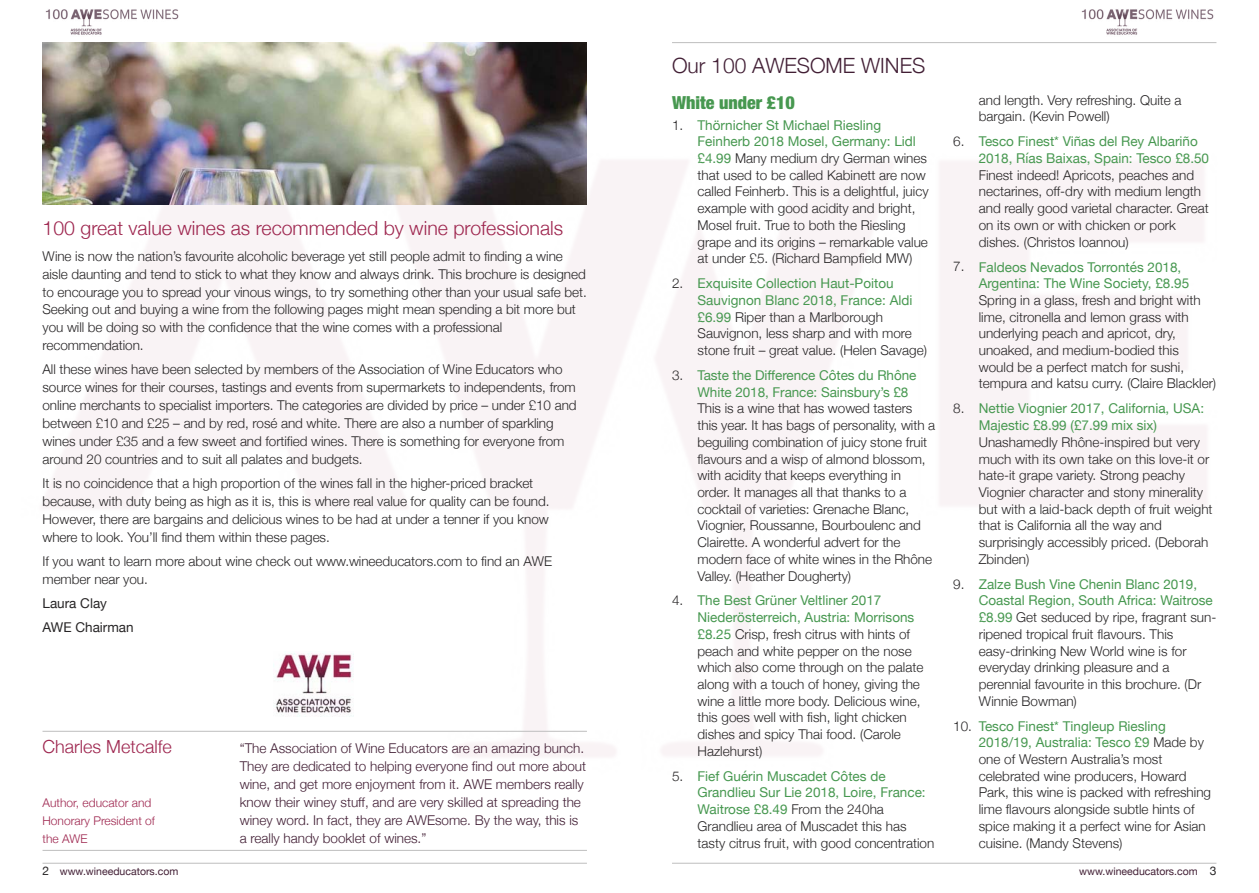
<style>
.page{position:relative;width:1259px;height:893px;background:#fff}
.page>*{position:absolute;margin:0;border:0;box-sizing:border-box;transform-origin:0 0}
.t1{font:300 21px "Helvetica Neue";color:#421f35}
.t2{font:300 19.5px "Helvetica Neue";color:#9e264f}
.t3{font:300 18px "Helvetica Neue";color:#9e264f}
.t4{font:900 condensed 18px "Helvetica Neue";color:#479850}
.t5{font:300 13.5px/16.6px "Helvetica Neue";color:#272526}
.t6{font:300 13.5px/18px "Helvetica Neue";color:#421f35}
.t7{font:13.5px "Helvetica Neue";color:#272526}
.t8{font:300 12px/18px "Helvetica Neue";color:#9e264f}
.t9{font:10.5px "Helvetica Neue";color:#421f35}
.s1{font-weight:400;color:#479850}
.s2{font-size:12px;color:#272526}
</style>
<div class="page">
<img style="left:42px;top:90px;width:1164px;height:666px">
<img style="left:43px;top:43px;width:544px;height:161px">
<hr style="left:672px;top:863px;width:544px;height:1px;background:#bebebe">
<hr style="left:43px;top:863px;width:544px;height:1px;background:#bebebe">
<img style="left:1081px;top:9px;width:133px;height:26px">
<img style="left:273px;top:651px;width:81px;height:66px">
<hr style="left:672px;top:42px;width:544px;height:1px;background:#bebebe">
<img style="left:45px;top:9px;width:134px;height:26px">
<hr style="left:43px;top:731px;width:544px;height:1px;background:#bebebe">
<hr style="left:43px;top:850px;width:544px;height:1px;background:#bebebe">
<p class="t2" style="left:43px;top:216px;width:522px">100 great value wines as recommended by wine professionals</p>
<p class="t5" style="left:43px;top:246px;width:546px;line-height:18px">Wine is now the nation’s favourite alcoholic beverage yet still people admit to finding a wine aisle daunting and tend to stick to what they know and always drink. This brochure is designed to encourage you to spread your vinous wings, to try something other than your usual safe bet.<br>Seeking out and buying a wine from the following pages might mean spending a bit more but you will be doing so with the confidence that the wine comes with a professional recommendation.</p>
<p class="t5" style="left:43px;top:360px;width:535px;line-height:18px">All these wines have been selected by members of the Association of Wine Educators who source wines for their courses, tastings and events from supermarkets to independents, from online merchants to specialist importers. The categories are divided by price – under £10 and between £10 and £25 – and by red, rosé and white. There are also a number of sparkling wines under £35 and a few sweet and fortified wines. There is something for everyone from around 20 countries and to suit all palates and budgets.</p>
<p class="t5" style="left:43px;top:474px;width:508px;line-height:18px">It is no coincidence that a high proportion of the wines fall in the higher-priced bracket because, with duty being as high as it is, this is where real value for quality can be found.<br>However, there are bargains and delicious wines to be had at under a tenner if you know where to look. You’ll find them within these pages.</p>
<p class="t5" style="left:43px;top:552px;width:511px;line-height:18px">If you want to learn more about wine check out www.wineeducators.com to find an AWE member near you.</p>
<p class="t7" style="left:43px;top:596px;width:66px">Laura Clay</p>
<p class="t7" style="left:43px;top:620px;width:93px">AWE Chairman</p>
<p class="t3" style="left:43px;top:735px;width:131px">Charles Metcalfe</p>
<p class="t8" style="left:43px;top:793px;width:114px">Author, educator and<br>Honorary President of the AWE</p>
<p class="t6" style="left:240px;top:738px;width:348px">“The Association of Wine Educators are an amazing bunch.<br>They are dedicated to helping everyone find out more about wine, and get more enjoyment from it. AWE members really know their winey stuff, and are very skilled at spreading the winey word. In fact, they are AWEsome. By the way, this is a really handy booklet of wines.”</p>
<p class="t1" style="left:672px;top:53px;width:255px">Our 100 AWESOME WINES</p>
<p class="t4" style="left:672px;top:96px;width:124px">White under £10</p>
<p class="t5" style="left:697px;top:116px;width:233px;text-indent:-26px">1. <span class="s1">Thörnicher St Michael Riesling Feinherb 2018 Mosel, Germany: Lidl £4.99</span> Many medium dry German wines that used to be called Kabinett are now called Feinherb. This is a delightful, juicy example with good acidity and bright, Mosel fruit. True to both the Riesling grape and its origins – remarkable value at under £5. (Richard Bampfield MW)</p>
<p class="t5" style="left:697px;top:275px;width:231px;text-indent:-26px">2. <span class="s1">Exquisite Collection Haut-Poitou Sauvignon Blanc 2018, France: Aldi £6.99</span> Riper than a Marlborough Sauvignon, less sharp and with more stone fruit – great value. (Helen Savage)</p>
<p class="t5" style="left:697px;top:367px;width:239px;text-indent:-26px">3. <span class="s1">Taste the Difference Côtes du Rhône White 2018, France: Sainsbury’s £8<br></span>This is a wine that has wowed tasters this year. It has bags of personality, with a beguiling combination of juicy stone fruit flavours and a wisp of almond blossom, with acidity that keeps everything in order. It manages all that thanks to a cocktail of varieties: Grenache Blanc, Viognier, Roussanne, Bourboulenc and Clairette. A wonderful advert for the modern face of white wines in the Rhône Valley. (Heather Dougherty)</p>
<p class="t5" style="left:697px;top:592px;width:227px;text-indent:-26px">4. <span class="s1">The Best Grüner Veltliner 2017<br>Niederösterreich, Austria: Morrisons £8.25</span> Crisp, fresh citrus with hints of peach and white pepper on the nose which also come through on the palate along with a touch of honey, giving the wine a little more body. Delicious wine, this goes well with fish, light chicken dishes and spicy Thai food. (Carole Hazlehurst)</p>
<p class="t5" style="left:697px;top:767px;width:238px;text-indent:-26px">5. <span class="s1">Fief Guérin Muscadet Côtes de Grandlieu Sur Lie 2018, Loire, France:<br>Waitrose £8.49</span> From the 240ha Grandlieu area of Muscadet this has tasty citrus fruit, with good concentration</p>
<p class="t5" style="left:978px;top:91px;width:204px">and length. Very refreshing. Quite a bargain. (Kevin Powell)</p>
<p class="t5" style="left:978px;top:133px;width:232px;text-indent:-26px">6. <span class="s1">Tesco Finest* Viñas del Rey Albariño 2018, Rías Baixas, Spain: Tesco £8.50<br></span>Finest indeed! Apricots, peaches and nectarines, off-dry with medium length and really good varietal character. Great on its own or with chicken or pork dishes. (Christos Ioannou)</p>
<p class="t5" style="left:978px;top:258px;width:239px;text-indent:-26px">7. <span class="s1">Faldeos Nevados Torrontés 2018, Argentina: The Wine Society, £8.95<br></span>Spring in a glass, fresh and bright with lime, citronella and lemon grass with underlying peach and apricot, dry, unoaked, and medium-bodied this would be a perfect match for sushi, tempura and katsu curry. (Claire Blackler)</p>
<p class="t5" style="left:978px;top:400px;width:235px;text-indent:-26px">8. <span class="s1">Nettie Viognier 2017, California, USA:<br>Majestic £8.99 (£7.99 mix six)<br></span>Unashamedly Rhône-inspired but very much with its own take on this love-it or hate-it grape variety. Strong peachy Viognier character and stony minerality but with a laid-back depth of fruit weight that is California all the way and surprisingly accessibly priced. (Deborah Zbinden)</p>
<p class="t5" style="left:978px;top:575px;width:239px;text-indent:-26px">9. <span class="s1">Zalze Bush Vine Chenin Blanc 2019, Coastal Region, South Africa: Waitrose £8.99</span> Get seduced by ripe, fragrant sun&shy;ripened tropical fruit flavours. This easy-drinking New World wine is for everyday drinking pleasure and a perennial favourite in this brochure. (Dr Winnie Bowman)</p>
<p class="t5" style="left:978px;top:717px;width:234px;text-indent:-26px">10. <span class="s1">Tesco Finest* Tingleup Riesling 2018/19, Australia: Tesco £9</span> Made by one of Western Australia’s most celebrated wine producers, Howard Park, this wine is packed with refreshing lime flavours alongside subtle hints of spice making it a perfect wine for Asian cuisine. (Mandy Stevens)</p>
<p class="t9" style="left:43px;top:865px;width:137px"><span class="s2">2</span> www.wineeducators.com</p>
<p class="t9" style="left:1079px;top:865px;width:139px">www.wineeducators.com <span class="s2">3</span></p>
</div>
